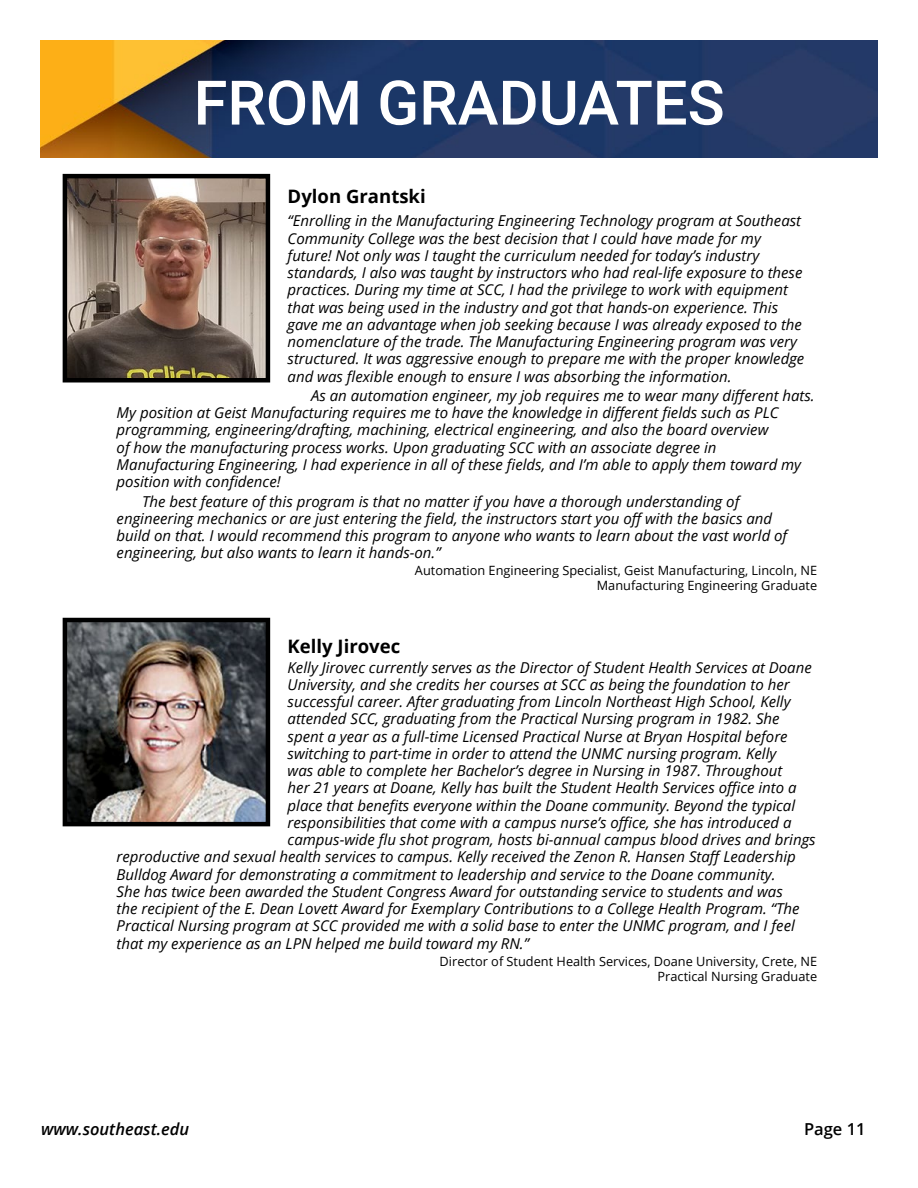
<style>
.page{position:relative;width:918px;height:1188px;background:#fff}
.page>*{position:absolute;margin:0;border:0;box-sizing:border-box;transform-origin:0 0}
.t1{font:500 61.5px "Roboto";color:#fff}
.t2{font:700 18.6px "Open Sans";color:#000}
.t3{font:italic 600 16.5px "Open Sans";color:#000}
.t4{font:600 16.5px "Open Sans";color:#000}
.t5{font:italic 15px/17.2px "Open Sans";color:#000}
.t6{font:12.75px/15px "Open Sans";color:#000;text-align:right}
</style>
<div class="page">
<img style="left:40px;top:40px;width:838px;height:118px">
<img style="left:68px;top:179px;width:197px;height:198px">
<div style="left:63px;top:174px;width:207px;height:208px;border:4px solid #000"></div>
<img style="left:68px;top:623px;width:197px;height:198px">
<div style="left:63px;top:618px;width:207px;height:208px;border:4px solid #000"></div>
<h1 class="t1" style="left:194px;top:60px;width:533px">FROM GRADUATES</h1>
<p class="t2" style="left:288px;top:183px;width:140px">Dylon Grantski</p>
<p class="t5" style="left:288px;top:212px;width:518px">“Enrolling in the Manufacturing Engineering Technology program at Southeast Community College was the best decision that I could have made for my future! Not only was I taught the curriculum needed for today’s industry standards, I also was taught by instructors who had real-life exposure to these practices. During my time at SCC, I had the privilege to work with equipment that was being used in the industry and got that hands-on experience. This gave me an advantage when job seeking because I was already exposed to the nomenclature of the trade. The Manufacturing Engineering program was very structured. It was aggressive enough to prepare me with the proper knowledge and was flexible enough to ensure I was absorbing the information.</p>
<p class="t5" style="left:117px;top:386px;width:700px;text-indent:194px">As an automation engineer, my job requires me to wear many different hats.<br>My position at Geist Manufacturing requires me to have the knowledge in different fields such as PLC programming, engineering/drafting, machining, electrical engineering, and also the board overview<br>of how the manufacturing process works. Upon graduating SCC with an associate degree in Manufacturing Engineering, I had experience in all of these fields, and I’m able to apply them toward my position with confidence!</p>
<p class="t5" style="left:117px;top:492px;width:672px;text-indent:26px">The best feature of this program is that no matter if you have a thorough understanding of engineering mechanics or are just entering the field, the instructors start you off with the basics and build on that. I would recommend this program to anyone who wants to learn about the vast world of engineering, but also wants to learn it hands-on.”</p>
<p class="t6" style="left:415px;top:563px;width:404px">Automation Engineering Specialist, Geist Manufacturing, Lincoln, NE<br>Manufacturing Engineering Graduate</p>
<p class="t2" style="left:288px;top:633px;width:114px">Kelly Jirovec</p>
<p class="t5" style="left:288px;top:658px;width:526px">Kelly Jirovec currently serves as the Director of Student Health Services at Doane</p>
<p class="t5" style="left:288px;top:675px;width:504px">University, and she credits her courses at SCC as being the foundation to her</p>
<p class="t5" style="left:288px;top:693px;width:505px">successful career. After graduating from Lincoln Northeast High School, Kelly</p>
<p class="t5" style="left:288px;top:710px;width:494px">attended SCC, graduating from the Practical Nursing program in 1982. She</p>
<p class="t5" style="left:288px;top:727px;width:502px">spent a year as a full-time Licensed Practical Nurse at Bryan Hospital before</p>
<p class="t5" style="left:288px;top:744px;width:490px">switching to part-time in order to attend the UNMC nursing program. Kelly</p>
<p class="t5" style="left:288px;top:762px;width:496px">was able to complete her Bachelor’s degree in Nursing in 1987. Throughout</p>
<p class="t5" style="left:288px;top:779px;width:510px">her 21 years at Doane, Kelly has built the Student Health Services office into a</p>
<p class="t5" style="left:288px;top:796px;width:509px">place that benefits everyone within the Doane community. Beyond the typical</p>
<p class="t5" style="left:288px;top:813px;width:506px">responsibilities that come with a campus nurse’s office, she has introduced a</p>
<p class="t5" style="left:288px;top:831px;width:530px">campus-wide flu shot program, hosts bi-annual campus blood drives and brings</p>
<p class="t5" style="left:117px;top:848px;width:681px">reproductive and sexual health services to campus. Kelly received the Zenon R. Hansen Staff Leadership</p>
<p class="t5" style="left:117px;top:865px;width:660px">Bulldog Award for demonstrating a commitment to leadership and service to the Doane community.</p>
<p class="t5" style="left:117px;top:882px;width:668px">She has twice been awarded the Student Congress Award for outstanding service to students and was</p>
<p class="t5" style="left:117px;top:900px;width:685px">the recipient of the E. Dean Lovett Award for Exemplary Contributions to a College Health Program. “The</p>
<p class="t5" style="left:117px;top:917px;width:680px">Practical Nursing program at SCC provided me with a solid base to enter the UNMC program, and I feel</p>
<p class="t5" style="left:117px;top:934px;width:414px">that my experience as an LPN helped me build toward my RN.”</p>
<p class="t6" style="left:440px;top:953px;width:379px">Director of Student Health Services, Doane University, Crete, NE<br>Practical Nursing Graduate</p>
<p class="t3" style="left:41px;top:1117px;width:150px">www.southeast.edu</p>
<p class="t4" style="left:804px;top:1117px;width:63px">Page 11</p>
</div>
